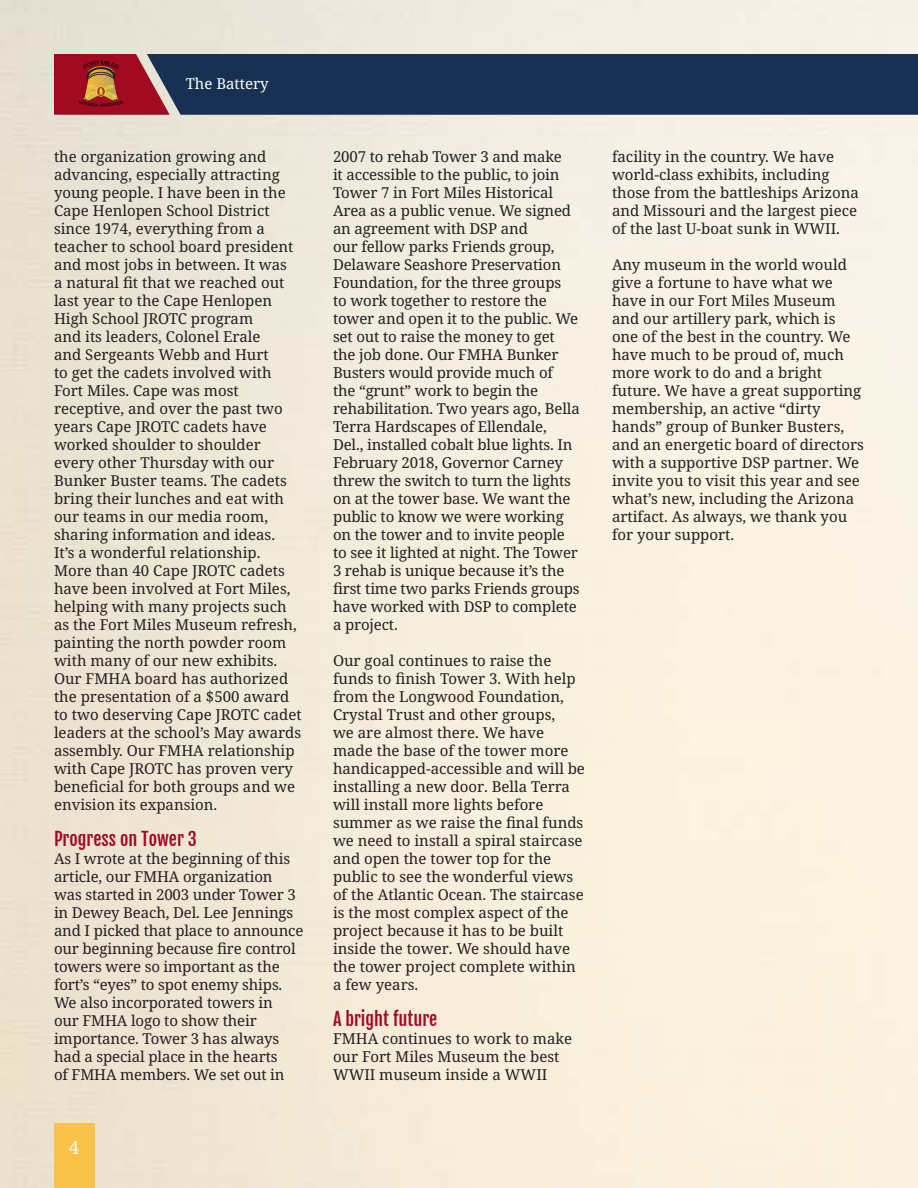
<style>
.page{position:relative;width:918px;height:1188px;background:#fff}
.page>*{position:absolute;margin:0;border:0;box-sizing:border-box;transform-origin:0 0}
.t1{font:18px "Fjalla One";color:#a10a20}
.t2{font:18px "Noto Serif";color:#fff}
.t3{font:15px/18px "Noto Serif";color:#231f20}
.t4{font:15px "Noto Serif";color:#fff}
</style>
<div class="page">
<img style="left:0;top:0;width:918px;height:1188px">
<div style="left:54px;top:1124px;width:40px;height:64px;background:#f9c24a"></div>
<div style="left:170px;top:54px;width:748px;height:61px;background:#183051"></div>
<svg style="left:54px;top:54px;width:116px;height:61px;background:#9b283b"></svg>
<img style="left:78px;top:58px;width:46px;height:51px">
<p class="t4" style="left:186px;top:74px;width:85px">The Battery</p>
<p class="t3" style="left:54px;top:148px;width:249px">the organization growing and advancing, especially attracting young people. I have been in the<br>Cape Henlopen School District since 1974, everything from a teacher to school board president and most jobs in between. It was<br>a natural fit that we reached out last year to the Cape Henlopen<br>High School JROTC program<br>and its leaders, Colonel Erale<br>and Sergeants Webb and Hurt<br>to get the cadets involved with<br>Fort Miles. Cape was most receptive, and over the past two years Cape JROTC cadets have worked shoulder to shoulder every other Thursday with our<br>Bunker Buster teams. The cadets bring their lunches and eat with our teams in our media room, sharing information and ideas.<br>It’s a wonderful relationship.<br>More than 40 Cape JROTC cadets have been involved at Fort Miles, helping with many projects such as the Fort Miles Museum refresh, painting the north powder room with many of our new exhibits.<br>Our FMHA board has authorized the presentation of a $500 award to two deserving Cape JROTC cadet leaders at the school’s May awards assembly. Our FMHA relationship with Cape JROTC has proven very beneficial for both groups and we envision its expansion.</p>
<p class="t1" style="left:54px;top:828px;width:144px">Progress on Tower 3</p>
<p class="t3" style="left:54px;top:850px;width:251px">As I wrote at the beginning of this article, our FMHA organization was started in 2003 under Tower 3 in Dewey Beach, Del. Lee Jennings and I picked that place to announce our beginning because fire control towers were so important as the fort’s “eyes” to spot enemy ships.<br>We also incorporated towers in<br>our FMHA logo to show their importance. Tower 3 has always had a special place in the hearts<br>of FMHA members. We set out in</p>
<p class="t2" style="left:69px;top:1135px;width:12px">4</p>
<p class="t3" style="left:333px;top:148px;width:248px">2007 to rehab Tower 3 and make<br>it accessible to the public, to join<br>Tower 7 in Fort Miles Historical<br>Area as a public venue. We signed an agreement with DSP and<br>our fellow parks Friends group,<br>Delaware Seashore Preservation<br>Foundation, for the three groups<br>to work together to restore the tower and open it to the public. We set out to raise the money to get the job done. Our FMHA Bunker<br>Busters would provide much of<br>the “grunt” work to begin the rehabilitation. Two years ago, Bella<br>Terra Hardscapes of Ellendale,<br>Del., installed cobalt blue lights. In<br>February 2018, Governor Carney threw the switch to turn the lights on at the tower base. We want the public to know we were working on the tower and to invite people to see it lighted at night. The Tower<br>3 rehab is unique because it’s the first time two parks Friends groups have worked with DSP to complete a project.</p>
<p class="t3" style="left:333px;top:652px;width:253px">Our goal continues to raise the funds to finish Tower 3. With help from the Longwood Foundation,<br>Crystal Trust and other groups,<br>we are almost there. We have made the base of the tower more handicapped-accessible and will be installing a new door. Bella Terra will install more lights before summer as we raise the final funds we need to install a spiral staircase and open the tower top for the public to see the wonderful views of the Atlantic Ocean. The staircase is the most complex aspect of the project because it has to be built inside the tower. We should have the tower project complete within a few years.</p>
<p class="t1" style="left:333px;top:1008px;width:106px">A bright future</p>
<p class="t3" style="left:333px;top:1030px;width:241px">FMHA continues to work to make our Fort Miles Museum the best<br>WWII museum inside a WWII</p>
<p class="t3" style="left:612px;top:148px;width:248px">facility in the country. We have world-class exhibits, including those from the battleships Arizona and Missouri and the largest piece of the last U-boat sunk in WWII.</p>
<p class="t3" style="left:612px;top:256px;width:254px">Any museum in the world would give a fortune to have what we have in our Fort Miles Museum and our artillery park, which is one of the best in the country. We have much to be proud of, much more work to do and a bright future. We have a great supporting membership, an active “dirty hands” group of Bunker Busters, and an energetic board of directors with a supportive DSP partner. We invite you to visit this year and see what’s new, including the Arizona artifact. As always, we thank you for your support.</p>
</div>
